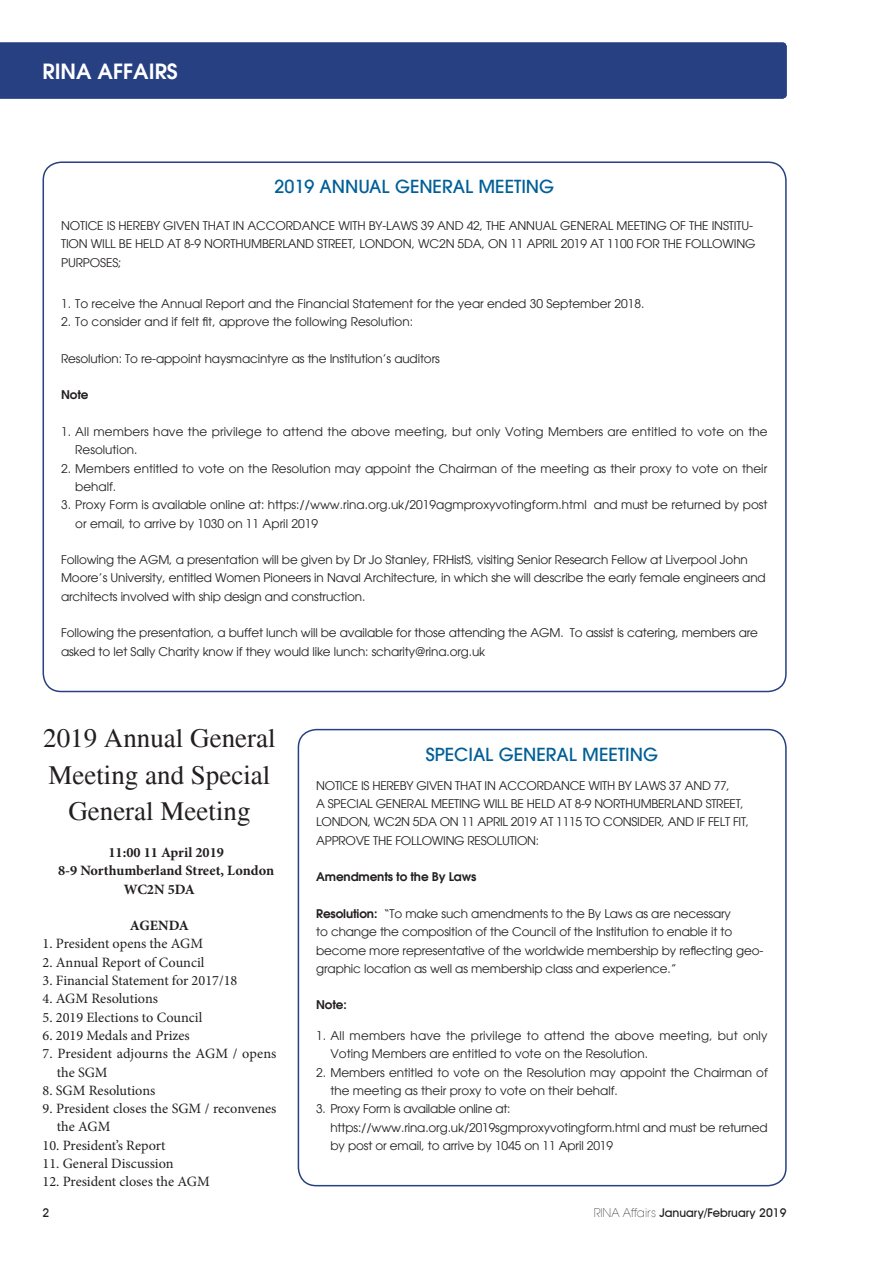
<style>
.page{position:relative;width:893px;height:1263px;background:#fff}
.page>*{position:absolute;margin:0;border:0;box-sizing:border-box;transform-origin:0 0}
.t1{font:27px/36.6px "Times";color:#231f20;text-align:center}
.t2{font:600 21px "Avant Garde";color:#fff}
.t3{font:500 18px "Avant Garde LT";color:#005f97}
.t4{font:14.25px/18.3px "Minion Pro";color:#231f20}
.t5{font:700 14.25px "Minion Pro";color:#231f20}
.t6{font:12px/18.3px "Avant Garde";letter-spacing:-.01em;color:#231f20}
.t7{font:12px/18.3px "Avant Garde";letter-spacing:.01em;color:#231f20}
.t8{font:12px/18.3px "Avant Garde";letter-spacing:.015em;color:#231f20}
.t9{font:500 12px "Avant Garde IT Cby BT";color:#231f20}
.t10{font:600 12px "Avant Garde";letter-spacing:-.01em;color:#231f20}
.s1{font-weight:600}
.s2{font-family:"Avant Garde LT";font-weight:200}
</style>
<div class="page">
<div style="left:0;top:42px;width:787px;height:57px;background:#264081"></div>
<div style="left:298px;top:729px;width:489px;height:457px;border:2px solid #264081;border-radius:18px"></div>
<h2 class="t2" style="left:43px;top:57px;width:137px">RINA AFFAIRS</h2>
<h3 class="t3" style="left:274px;top:176px;width:281px">2019 ANNUAL GENERAL MEETING</h3>
<p class="t6" style="left:61px;top:216px;width:696px">NOTICE IS HEREBY GIVEN THAT IN ACCORDANCE WITH BY-LAWS 39 AND 42, THE ANNUAL GENERAL MEETING OF THE INSTITU-<br>TION WILL BE HELD AT 8-9 NORTHUMBERLAND STREET, LONDON, WC2N 5DA, ON 11 APRIL 2019 AT 1100 FOR THE FOLLOWING<br>PURPOSES;</p>
<p class="t6" style="left:61px;top:294px;width:585px">1. To receive the Annual Report and the Financial Statement for the year ended 30 September 2018.</p>
<p class="t6" style="left:61px;top:313px;width:353px">2. To consider and if felt fit, approve the following Resolution:</p>
<p class="t6" style="left:61px;top:349px;width:380px">Resolution: To re-appoint haysmacintyre as the Institution’s auditors</p>
<p class="t10" style="left:61px;top:387px;width:29px">Note</p>
<p class="t7" style="left:75px;top:423px;width:694px;text-indent:-14px">1. All members have the privilege to attend the above meeting, but only Voting Members are entitled to vote on the<br>Resolution.</p>
<p class="t6" style="left:75px;top:459px;width:693px;text-indent:-14px">2. Members entitled to vote on the Resolution may appoint the Chairman of the meeting as their proxy to vote on their behalf.</p>
<p class="t6" style="left:75px;top:496px;width:694px;text-indent:-14px">3. Proxy Form is available online at: https://www.rina.org.uk/2019agmproxyvotingform.html and must be returned by post or email, to arrive by 1030 on 11 April 2019</p>
<p class="t6" style="left:61px;top:551px;width:706px">Following the AGM, a presentation will be given by Dr Jo Stanley, FRHistS, visiting Senior Research Fellow at Liverpool John<br>Moore’s University, entitled Women Pioneers in Naval Architecture, in which she will describe the early female engineers and architects involved with ship design and construction.</p>
<p class="t6" style="left:61px;top:624px;width:698px">Following the presentation, a buffet lunch will be available for those attending the AGM. To assist is catering, members are asked to let Sally Charity know if they would like lunch: scharity@rina.org.uk</p>
<h1 class="t1" style="left:43px;top:720px;width:234px">2019 Annual General<br>Meeting and Special<br>General Meeting</h1>
<p class="t5" style="left:108px;top:842px;width:117px">11:00 11 April 2019</p>
<p class="t5" style="left:58px;top:861px;width:218px">8-9 Northumberland Street, London</p>
<p class="t5" style="left:124px;top:879px;width:73px">WC2N 5DA</p>
<p class="t5" style="left:130px;top:915px;width:60px">AGENDA</p>
<p class="t4" style="left:43px;top:935px;width:162px">1. President opens the AGM</p>
<p class="t4" style="left:43px;top:953px;width:164px">2. Annual Report of Council</p>
<p class="t4" style="left:43px;top:971px;width:196px">3. Financial Statement for 2017/18</p>
<p class="t4" style="left:43px;top:990px;width:117px">4. AGM Resolutions</p>
<p class="t4" style="left:43px;top:1008px;width:161px">5. 2019 Elections to Council</p>
<p class="t4" style="left:43px;top:1026px;width:149px">6. 2019 Medals and Prizes</p>
<p class="t4" style="left:57px;top:1045px;width:221px;text-indent:-14px">7. President adjourns the AGM / opens the SGM</p>
<p class="t4" style="left:43px;top:1081px;width:114px">8. SGM Resolutions</p>
<p class="t4" style="left:57px;top:1099px;width:221px;text-indent:-14px">9. President closes the SGM / reconvenes the AGM</p>
<p class="t4" style="left:43px;top:1136px;width:125px">10. President’s Report</p>
<p class="t4" style="left:43px;top:1154px;width:133px">11. General Discussion</p>
<p class="t4" style="left:43px;top:1173px;width:169px">12. President closes the AGM</p>
<h3 class="t3" style="left:426px;top:743px;width:234px">SPECIAL GENERAL MEETING</h3>
<p class="t6" style="left:316px;top:776px;width:435px">NOTICE IS HEREBY GIVEN THAT IN ACCORDANCE WITH BY LAWS 37 AND 77,<br>A SPECIAL GENERAL MEETING WILL BE HELD AT 8-9 NORTHUMBERLAND STREET, LONDON, WC2N 5DA ON 11 APRIL 2019 AT 1115 TO CONSIDER, AND IF FELT FIT, APPROVE THE FOLLOWING RESOLUTION:</p>
<p class="t10" style="left:316px;top:869px;width:162px">Amendments to the By Laws</p>
<p class="t6" style="left:316px;top:904px;width:449px"><span class="s1">Resolution:</span> “To make such amendments to the By Laws as are necessary<br>to change the composition of the Council of the Institution to enable it to become more representative of the worldwide membership by reflecting geo&shy;graphic location as well as membership class and experience.”</p>
<p class="t10" style="left:316px;top:997px;width:32px">Note:</p>
<p class="t8" style="left:330px;top:1026px;width:439px;text-indent:-14px">1. All members have the privilege to attend the above meeting, but only<br>Voting Members are entitled to vote on the Resolution.</p>
<p class="t6" style="left:330px;top:1063px;width:439px;text-indent:-14px">2. Members entitled to vote on the Resolution may appoint the Chairman of the meeting as their proxy to vote on their behalf.</p>
<p class="t6" style="left:330px;top:1100px;width:439px;text-indent:-14px">3. Proxy Form is available online at: https://www.rina.org.uk/2019sgmproxyvotingform.html and must be returned by post or email, to arrive by 1045 on 11 April 2019</p>
<p class="t9" style="left:43px;top:1205px;width:8px">2</p>
<p class="t9" style="left:594px;top:1205px;width:194px"><span class="s2">RINA Affairs</span> January/February 2019</p>
</div>
